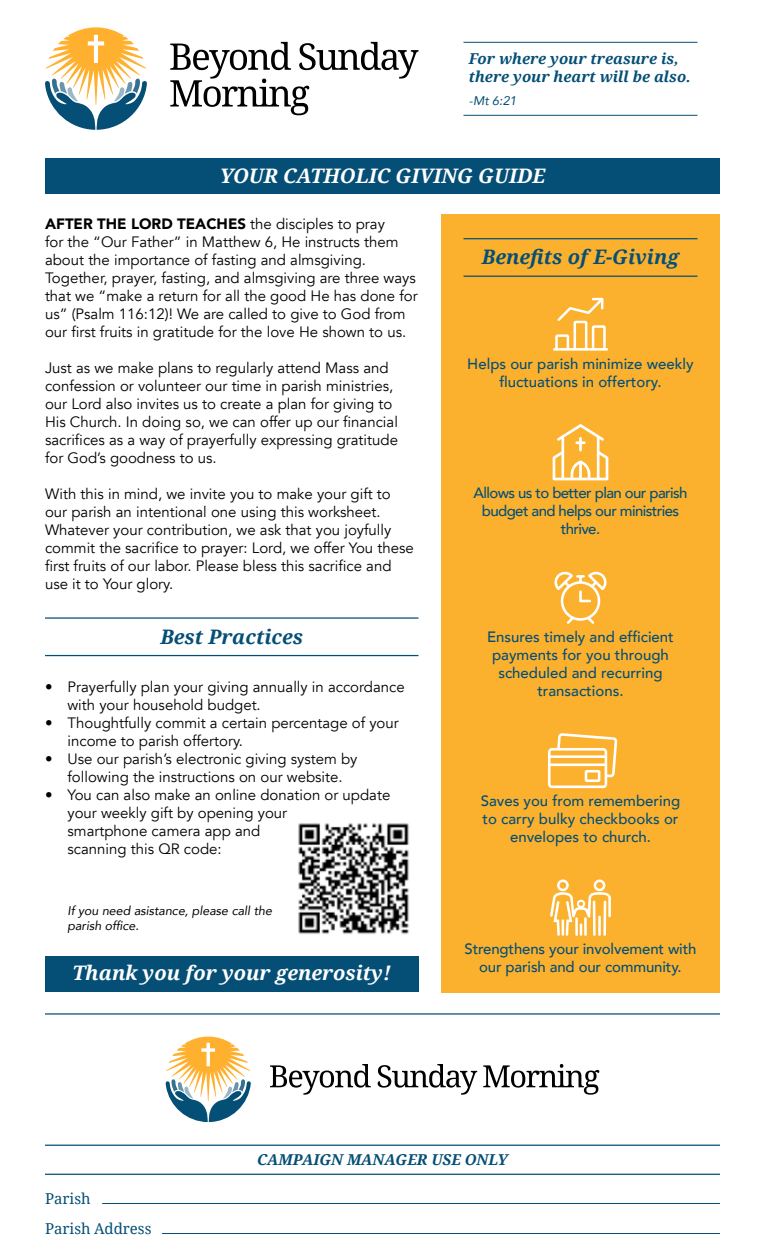
<style>
.page{position:relative;width:765px;height:1260px;background:#fff}
.page>*{position:absolute;margin:0;border:0;box-sizing:border-box;transform-origin:0 0}
.t1{font:italic 700 20px "Droid Serif";color:#fff}
.t2{font:italic 700 20px "Droid Serif";color:#054f76}
.t3{font:15px/18px "Avenir";color:#000}
.t4{font:500 15px/18px "Avenir";color:#054f76;text-align:center}
.t5{font:italic 700 15px/18px "Droid Serif";color:#054f76}
.t6{font:500 15px/18px "Avenir";letter-spacing:-.04em;color:#054f76;text-align:center}
.t7{font:15px/30px "Droid Serif";color:#054f76}
.t8{font:italic 12.5px/15px "Avenir";color:#000}
.t9{font:italic 12.5px "Avenir";color:#054f76}
.s1{font-weight:900}
</style>
<div class="page">
<svg style="left:170px;top:42px;width:248px;height:73px"></svg>
<svg style="left:45px;top:27px;width:102px;height:103px"></svg>
<div style="left:45px;top:158px;width:675px;height:36px;background:#054f76"></div>
<hr style="left:463px;top:115px;width:234px;height:1px;background:#054f76">
<hr style="left:463px;top:42px;width:234px;height:1px;background:#054f76">
<div style="left:441px;top:214px;width:279px;height:778px;background:#fcb12e"></div>
<hr style="left:463px;top:238px;width:234px;height:1px;background:#054f76">
<hr style="left:463px;top:276px;width:234px;height:1px;background:#054f76">
<svg style="left:553px;top:298px;width:55px;height:53px"></svg>
<svg style="left:553px;top:424px;width:55px;height:56px"></svg>
<svg style="left:554px;top:571px;width:53px;height:53px"></svg>
<svg style="left:548px;top:733px;width:69px;height:55px"></svg>
<svg style="left:550px;top:880px;width:61px;height:56px"></svg>
<div style="left:45px;top:956px;width:373px;height:36px;background:#054f76"></div>
<hr style="left:45px;top:1013px;width:675px;height:2px;background:#054f76">
<hr style="left:102px;top:1203px;width:618px;height:1px;background:#054f76">
<hr style="left:162px;top:1233px;width:558px;height:1px;background:#054f76">
<hr style="left:45px;top:1145px;width:675px;height:1px;background:#054f76">
<hr style="left:45px;top:1174px;width:675px;height:1px;background:#054f76">
<svg style="left:270px;top:1064px;width:101px;height:31px"></svg>
<svg style="left:378px;top:1064px;width:99px;height:31px"></svg>
<svg style="left:483px;top:1064px;width:116px;height:31px"></svg>
<svg style="left:166px;top:1037px;width:85px;height:85px"></svg>
<hr style="left:45px;top:617px;width:373px;height:2px;background:#054f76">
<hr style="left:45px;top:655px;width:373px;height:1px;background:#054f76">
<img style="left:298px;top:823px;width:111px;height:111px">
<p class="t5" style="left:469px;top:49px;width:223px">For where your treasure is, there your heart will be also.</p>
<p class="t9" style="left:469px;top:93px;width:49px">-Mt 6:21</p>
<h1 class="t1" style="left:220px;top:162px;width:327px">YOUR CATHOLIC GIVING GUIDE</h1>
<p class="t3" style="left:45px;top:215px;width:374px"><span class="s1">AFTER THE LORD TEACHES</span> the disciples to pray<br>for the “Our Father” in Matthew 6, He instructs them about the importance of fasting and almsgiving.<br>Together, prayer, fasting, and almsgiving are three ways that we “make a return for all the good He has done for us” (Psalm 116:12)! We are called to give to God from our first fruits in gratitude for the love He shown to us.</p>
<p class="t3" style="left:45px;top:359px;width:355px">Just as we make plans to regularly attend Mass and confession or volunteer our time in parish ministries, our Lord also invites us to create a plan for giving to His Church. In doing so, we can offer up our financial sacrifices as a way of prayerfully expressing gratitude for God’s goodness to us.</p>
<p class="t3" style="left:45px;top:485px;width:370px">With this in mind, we invite you to make your gift to our parish an intentional one using this worksheet.<br>Whatever your contribution, we ask that you joyfully commit the sacrifice to prayer: Lord, we offer You these first fruits of our labor. Please bless this sacrifice and use it to Your glory.</p>
<h1 class="t2" style="left:160px;top:623px;width:144px">Best Practices</h1>
<p class="t3" style="left:68px;top:678px;width:339px;text-indent:-22px">• Prayerfully plan your giving annually in accordance with your household budget.</p>
<p class="t3" style="left:68px;top:714px;width:333px;text-indent:-22px">• Thoughtfully commit a certain percentage of your income to parish offertory.</p>
<p class="t3" style="left:45px;top:750px;width:314px;text-align:center">• Use our parish’s electronic giving system by following the instructions on our website.</p>
<p class="t3" style="left:68px;top:786px;width:324px;text-indent:-22px">• You can also make an online donation or update your weekly gift by opening your<br>smartphone camera app and<br>scanning this QR code:</p>
<p class="t8" style="left:68px;top:904px;width:206px">If you need asistance, please call the parish office.</p>
<h1 class="t1" style="left:73px;top:959px;width:320px">Thank you for your generosity!</h1>
<h1 class="t2" style="left:482px;top:243px;width:199px">Benefits of E-Giving</h1>
<p class="t4" style="left:467px;top:354px;width:228px">Helps our parish minimize weekly fluctuations in offertory.</p>
<p class="t6" style="left:473px;top:483px;width:216px">Allows us to better plan our parish budget and helps our ministries thrive.</p>
<p class="t4" style="left:487px;top:627px;width:188px">Ensures timely and efficient payments for you through scheduled and recurring transactions.</p>
<p class="t4" style="left:481px;top:791px;width:201px">Saves you from remembering to carry bulky checkbooks or envelopes to church.</p>
<p class="t4" style="left:465px;top:939px;width:233px">Strengthens your involvement with our parish and our community.</p>
<p class="t7" style="left:45px;top:1183px;width:108px">Parish<br>Parish Address</p>
<p class="t5" style="left:257px;top:1151px;width:252px">CAMPAIGN MANAGER USE ONLY</p>
</div>
